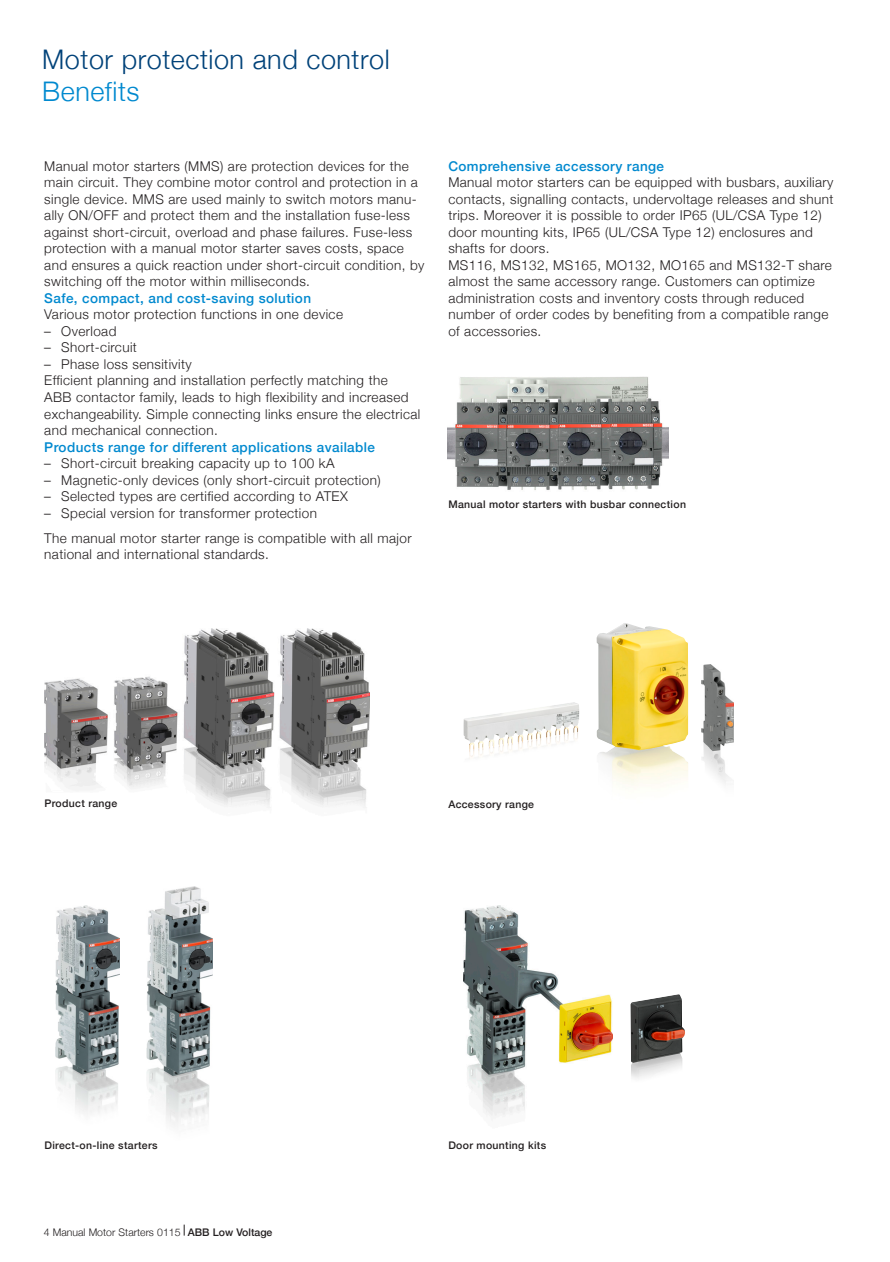
<style>
.page{position:relative;width:890px;height:1262px;background:#fff}
.page>*{position:absolute;margin:0;border:0;box-sizing:border-box;transform-origin:0 0}
.Smaller_page_headlin{font:300 27px "Helvetica Neue";letter-spacing:.02em;color:#004279}
.Smaller_page_headlin-2{font:300 27px "Helvetica Neue";letter-spacing:.02em;color:#0089cf}
.Body_text{font:300 13.5px/16.5px "Helvetica Neue";letter-spacing:.03em;color:#231f20}
.Intro_text_before_bo{font:500 13.5px "Helvetica Neue";letter-spacing:.03em;color:#0089cf}
.t1{font:500 10.5px "Helvetica Neue";letter-spacing:.03em;color:#231f20}
.t2{font:300 10.5px "Helvetica Neue";color:#231f20}
.s1{font-weight:500}
</style>
<div class="page">
<img style="left:45px;top:629px;width:325px;height:179px">
<img style="left:55px;top:906px;width:65px;height:208px">
<img style="left:146px;top:886px;width:67px;height:240px">
<img style="left:463px;top:702px;width:110px;height:48px">
<img style="left:701px;top:665px;width:32px;height:119px">
<img style="left:596px;top:623px;width:92px;height:164px">
<img style="left:630px;top:994px;width:55px;height:85px">
<img style="left:463px;top:905px;width:149px;height:215px">
<img style="left:447px;top:376px;width:221px;height:114px">
<p class="Smaller_page_headlin" style="left:42px;top:38px;width:349px">Motor protection and control</p>
<p class="Smaller_page_headlin-2" style="left:42px;top:69px;width:99px">Benefits</p>
<p class="Body_text" style="left:44px;top:157px;width:382px">Manual motor starters (MMS) are protection devices for the main circuit. They combine motor control and protection in a single device. MMS are used mainly to switch motors manu&shy;ally ON/OFF and protect them and the installation fuse-less against short-circuit, overload and phase failures. Fuse-less protection with a manual motor starter saves costs, space and ensures a quick reaction under short-circuit condition, by switching off the motor within milliseconds.</p>
<p class="Intro_text_before_bo" style="left:44px;top:287px;width:268px">Safe, compact, and cost-saving solution</p>
<p class="Body_text" style="left:44px;top:306px;width:300px">Various motor protection functions in one device</p>
<p class="Body_text" style="left:44px;top:322px;width:74px">– Overload</p>
<p class="Body_text" style="left:44px;top:339px;width:94px">– Short-circuit</p>
<p class="Body_text" style="left:44px;top:355px;width:149px">– Phase loss sensitivity</p>
<p class="Body_text" style="left:44px;top:372px;width:378px">Efficient planning and installation perfectly matching the<br>ABB contactor family, leads to high flexibility and increased exchangeability. Simple connecting links ensure the electrical and mechanical connection.</p>
<p class="Intro_text_before_bo" style="left:44px;top:436px;width:332px">Products range for different applications available</p>
<p class="Body_text" style="left:44px;top:454px;width:292px">– Short-circuit breaking capacity up to 100 kA</p>
<p class="Body_text" style="left:44px;top:471px;width:338px">– Magnetic-only devices (only short-circuit protection)</p>
<p class="Body_text" style="left:44px;top:487px;width:305px">– Selected types are certified according to ATEX</p>
<p class="Body_text" style="left:44px;top:504px;width:274px">– Special version for transformer protection</p>
<p class="Body_text" style="left:44px;top:529px;width:369px">The manual motor starter range is compatible with all major national and international standards.</p>
<p class="Intro_text_before_bo" style="left:448px;top:155px;width:217px">Comprehensive accessory range</p>
<p class="Body_text" style="left:448px;top:173px;width:387px">Manual motor starters can be equipped with busbars, auxiliary contacts, signalling contacts, undervoltage releases and shunt trips. Moreover it is possible to order IP65 (UL/CSA Type 12) door mounting kits, IP65 (UL/CSA Type 12) enclosures and shafts for doors.</p>
<p class="Body_text" style="left:448px;top:256px;width:385px">MS116, MS132, MS165, MO132, MO165 and MS132-T share almost the same accessory range. Customers can optimize administration costs and inventory costs through reduced number of order codes by benefiting from a compatible range of accessories.</p>
<p class="t1" style="left:448px;top:495px;width:239px">Manual motor starters with busbar connection</p>
<p class="t1" style="left:45px;top:794px;width:74px">Product range</p>
<p class="t1" style="left:448px;top:796px;width:87px">Accessory range</p>
<p class="t1" style="left:45px;top:1136px;width:114px">Direct-on-line starters</p>
<p class="t1" style="left:448px;top:1137px;width:99px">Door mounting kits</p>
<p class="t2" style="left:44px;top:1223px;width:230px">4 Manual Motor Starters 0115 <span class="s1">ABB Low Voltage</span></p>
</div>
